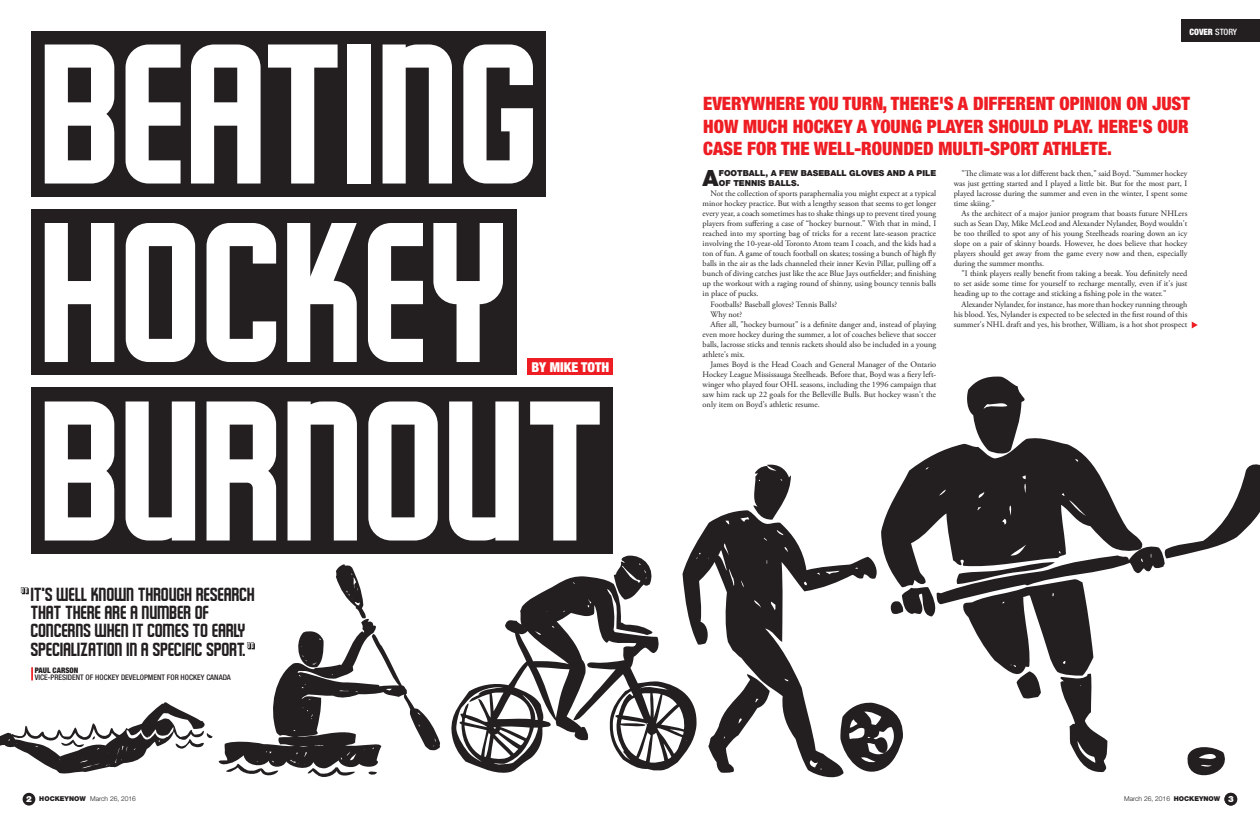
<style>
.page{position:relative;width:1260px;height:819px;background:#fff}
.page>*{position:absolute;margin:0;border:0;box-sizing:border-box;transform-origin:0 0}
.deck{font:189.7px/178.5px "Schluber";color:#fff}
.Body_Copy{font:900 22.4px "Helvetica Neue LT Std";color:#231f20}
.deck-2{font:900 condensed 18.46px/22.2px "Helvetica Neue LT Std";color:#ee1d23;text-align:justify}
.deck-3{font:18.11px/18.4px "Schluber";color:#231f20}
.deck-4{font:900 condensed 13.65px "Helvetica Neue LT Std";color:#fff}
.t1{font:900 condensed 8.75px "Helvetica Neue LT Std";color:#fff}
.Body_Copy-2{font:8.31px/10.1px "Adobe Garamond Pro";color:#231f20;text-align:justify}
.Body_Copy-3{font:900 8.31px/10.1px "Helvetica Neue LT Std";color:#231f20}
.Body_Copy-4{font:500 condensed 7.7px "Helvetica Neue LT Std";color:#231f20}
.Body_Copy-5{font:900 condensed 7.7px "Helvetica Neue LT Std";color:#231f20}
.t2{font:300 6.65px "Helvetica Neue LT Std";color:#231f20}
.s1{font-weight:500}
.s2{font-weight:900;font-size:8.49px;color:#fff}
.s3{font-weight:900}
.s4{font-weight:900;font-size:8.58px;color:#fff}
</style>
<div class="page">
<div style="left:23px;top:793px;width:12px;height:13px;background:#231f20;border-radius:50%"></div>
<div style="left:1224px;top:793px;width:13px;height:13px;background:#231f20;border-radius:50%"></div>
<div style="left:1181px;top:20px;width:79px;height:22px;background:#231f20"></div>
<div style="left:32px;top:31px;width:514px;height:166px;background:#231f20"></div>
<div style="left:31px;top:210px;width:485px;height:165px;background:#231f20"></div>
<div style="left:31px;top:387px;width:582px;height:167px;background:#231f20"></div>
<svg style="left:753px;top:464px;width:38px;height:46px"></svg>
<svg style="left:683px;top:510px;width:157px;height:268px"></svg>
<svg style="left:840px;top:376px;width:420px;height:400px"></svg>
<svg style="left:451px;top:576px;width:247px;height:198px"></svg>
<svg style="left:614px;top:555px;width:42px;height:45px"></svg>
<svg style="left:0;top:702px;width:213px;height:72px"></svg>
<div style="left:528px;top:358px;width:85px;height:17px;background:#ee1d23"></div>
<svg style="left:1192px;top:322px;width:6px;height:6px"></svg>
<svg style="left:31px;top:667px;width:2px;height:13px"></svg>
<svg style="left:21px;top:587px;width:8px;height:7px"></svg>
<svg style="left:219px;top:564px;width:221px;height:213px"></svg>
<p class="deck" style="left:45px;top:36px;width:501px">BEATING</p>
<p class="deck" style="left:45px;top:215px;width:567px">HOCKEY<br>BURNOUT</p>
<p class="deck-4" style="left:531px;top:358px;width:79px">BY MIKE TOTH</p>
<p class="deck-3" style="left:31px;top:586px;width:226px">IT'S WELL KNOWN THROUGH RESEARCH<br>THAT THERE ARE A NUMBER OF<br>CONCERNS WHEN IT COMES TO EARLY<br>SPECIALIZATION IN A SPECIFIC SPORT.</p>
<p class="Body_Copy-5" style="left:35px;top:665px;width:45px">PAUL CARSON</p>
<p class="Body_Copy-4" style="left:35px;top:673px;width:198px">VICE-PRESIDENT OF HOCKEY DEVELOPMENT FOR HOCKEY CANADA</p>
<p class="t1" style="left:1189px;top:26px;width:49px">COVER <span class="s1">STORY</span></p>
<p class="deck-2" style="left:703px;top:92px;width:488px">EVERYWHERE YOU TURN, THERE'S A DIFFERENT OPINION ON JUST HOW MUCH HOCKEY A YOUNG PLAYER SHOULD PLAY. HERE'S OUR CASE FOR THE WELL-ROUNDED MULTI-SPORT ATHLETE.</p>
<p class="Body_Copy" style="left:703px;top:164px;width:18px">A</p>
<p class="Body_Copy-3" style="left:719px;top:168px;width:219px">FOOTBALL, A FEW BASEBALL GLOVES AND A PILE<br>OF TENNIS BALLS.</p>
<p class="Body_Copy-2" style="left:703px;top:188px;width:235px;text-indent:8px">Not the collection of sports paraphernalia you might expect at a typical minor hockey practice. But with a lengthy season that seems to get longer every year, a coach sometimes has to shake things up to prevent tired young players from suffering a case of “hockey burnout.” With that in mind, I reached into my sporting bag of tricks for a recent late-season practice involving the 10-year-old Toronto Atom team I coach, and the kids had a ton of fun. A game of touch football on skates; tossing a bunch of high fly balls in the air as the lads channeled their inner Kevin Pillar, pulling off a bunch of diving catches just like the ace Blue Jays outfielder; and finishing up the workout with a raging round of shinny, using bouncy tennis balls in place of pucks.</p>
<p class="Body_Copy-2" style="left:710px;top:299px;width:128px">Footballs? Baseball gloves? Tennis Balls?</p>
<p class="Body_Copy-2" style="left:710px;top:309px;width:33px">Why not?</p>
<p class="Body_Copy-2" style="left:703px;top:319px;width:235px;text-indent:8px">After all, "hockey burnout" is a definite danger and, instead of playing even more hockey during the summer, a lot of coaches believe that soccer balls, lacrosse sticks and tennis rackets should also be included in a young athlete's mix.</p>
<p class="Body_Copy-2" style="left:703px;top:360px;width:235px;text-indent:8px">James Boyd is the Head Coach and General Manager of the Ontario Hockey League Mississauga Steelheads. Before that, Boyd was a fiery left&shy;winger who played four OHL seasons, including the 1996 campaign that saw him rack up 22 goals for the Belleville Bulls. But hockey wasn't the only item on Boyd's athletic resume.</p>
<p class="Body_Copy-2" style="left:954px;top:168px;width:235px;text-indent:8px">"The climate was a lot different back then," said Boyd. "Summer hockey was just getting started and I played a little bit. But for the most part, I played lacrosse during the summer and even in the winter, I spent some time skiing."</p>
<p class="Body_Copy-2" style="left:954px;top:209px;width:235px;text-indent:8px">As the architect of a major junior program that boasts future NHLers such as Sean Day, Mike McLeod and Alexander Nylander, Boyd wouldn't be too thrilled to spot any of his young Steelheads roaring down an icy slope on a pair of skinny boards. However, he does believe that hockey players should get away from the game every now and then, especially during the summer months.</p>
<p class="Body_Copy-2" style="left:954px;top:269px;width:235px;text-indent:8px">"I think players really benefit from taking a break. You definitely need to set aside some time for yourself to recharge mentally, even if it's just heading up to the cottage and sticking a fishing pole in the water."</p>
<p class="Body_Copy-2" style="left:954px;top:299px;width:235px;text-indent:8px">Alexander Nylander, for instance, has more than hockey running through his blood. Yes, Nylander is expected to be selected in the first round of this summer's NHL draft and yes, his brother, William, is a hot shot prospect</p>
<p class="t2" style="left:26px;top:795px;width:111px"><span class="s2">2</span> <span class="s3">HOCKEYNOW</span> March 26, 2016</p>
<p class="t2" style="left:1124px;top:795px;width:114px">March 26, 2016 <span class="s3">HOCKEYNOW</span> <span class="s4">911</span><span class="s2">3</span></p>
</div>
